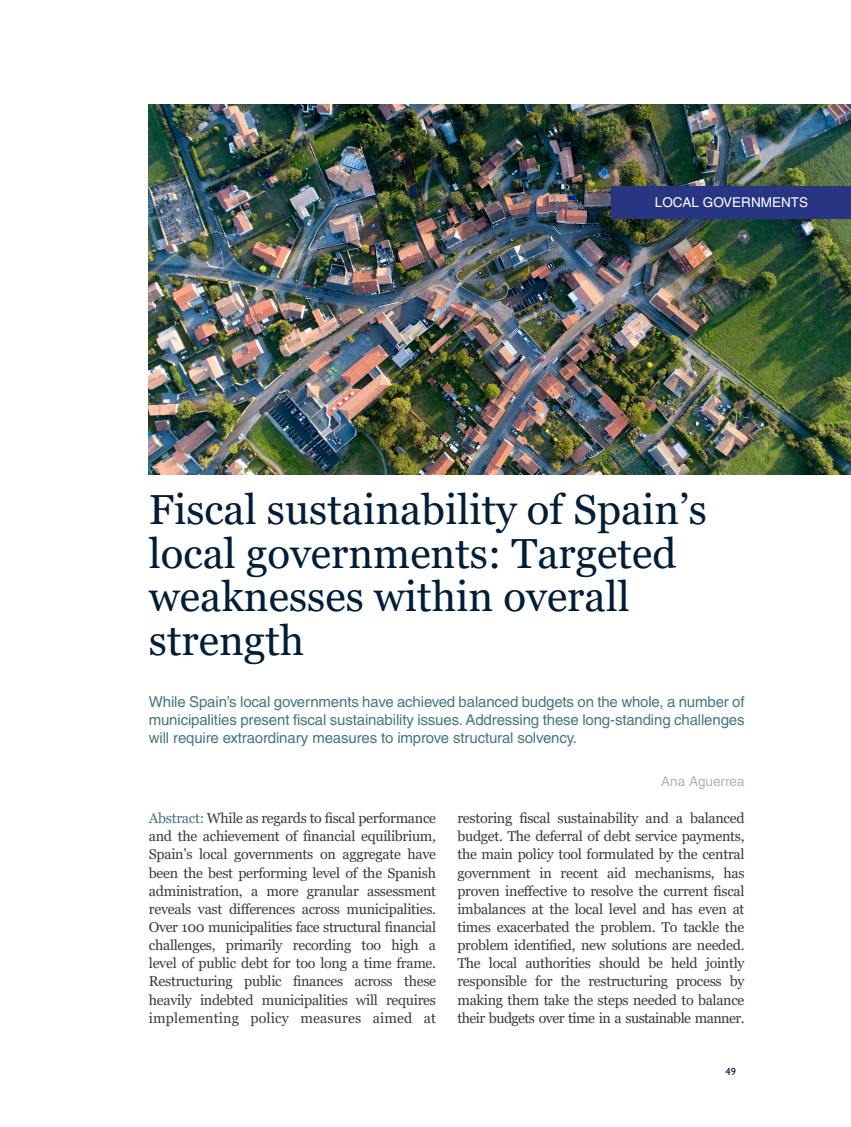
<style>
.page{position:relative;width:851px;height:1127px;background:#fff}
.page>*{position:absolute;margin:0;border:0;box-sizing:border-box;transform-origin:0 0}
.t1{font:42px/43.5px "Georgia";color:#001d39}
.t2{font:15px/18px "Helvetica";letter-spacing:-.01em;color:#45777e;text-align:justify}
.t3{font:14.25px/18.1px "Georgia";letter-spacing:-.02em;color:#3c3c3b;text-align:justify}
.t4{font:13.5px "Helvetica";color:#fff}
.t5{font:13.5px "Helvetica";color:#b3b2b2}
.t6{font:500 10.5px "Gill Sans MT Std";color:#001d39}
.s1{color:#45777e}
</style>
<div class="page">
<img style="left:149px;top:104px;width:701px;height:370px">
<div style="left:611px;top:186px;width:239px;height:32px;background:#283583"></div>
<p class="t4" style="left:654px;top:194px;width:155px">LOCAL GOVERNMENTS</p>
<h1 class="t1" style="left:149px;top:489px;width:559px">Fiscal sustainability of Spain’s local governments: Targeted weaknesses within overall strength</h1>
<p class="t2" style="left:149px;top:693px;width:597px">While Spain’s local governments have achieved balanced budgets on the whole, a number of municipalities present fiscal sustainability issues. Addressing these long-standing challenges will require extraordinary measures to improve structural solvency.</p>
<p class="t5" style="left:661px;top:774px;width:85px">Ana Aguerrea</p>
<p class="t3" style="left:149px;top:809px;width:289px"><span class="s1">Abstract:</span> While as regards to fiscal performance and the achievement of financial equilibrium, Spain’s local governments on aggregate have been the best performing level of the Spanish administration, a more granular assessment reveals vast differences across municipalities.<br>Over 100 municipalities face structural financial challenges, primarily recording too high a level of public debt for too long a time frame.<br>Restructuring public finances across these heavily indebted municipalities will requires implementing policy measures aimed at</p>
<p class="t3" style="left:457px;top:809px;width:288px">restoring fiscal sustainability and a balanced budget. The deferral of debt service payments, the main policy tool formulated by the central government in recent aid mechanisms, has proven ineffective to resolve the current fiscal imbalances at the local level and has even at times exacerbated the problem. To tackle the problem identified, new solutions are needed.<br>The local authorities should be held jointly responsible for the restructuring process by making them take the steps needed to balance their budgets over time in a sustainable manner.</p>
<p class="t6" style="left:725px;top:1065px;width:12px">49</p>
</div>
